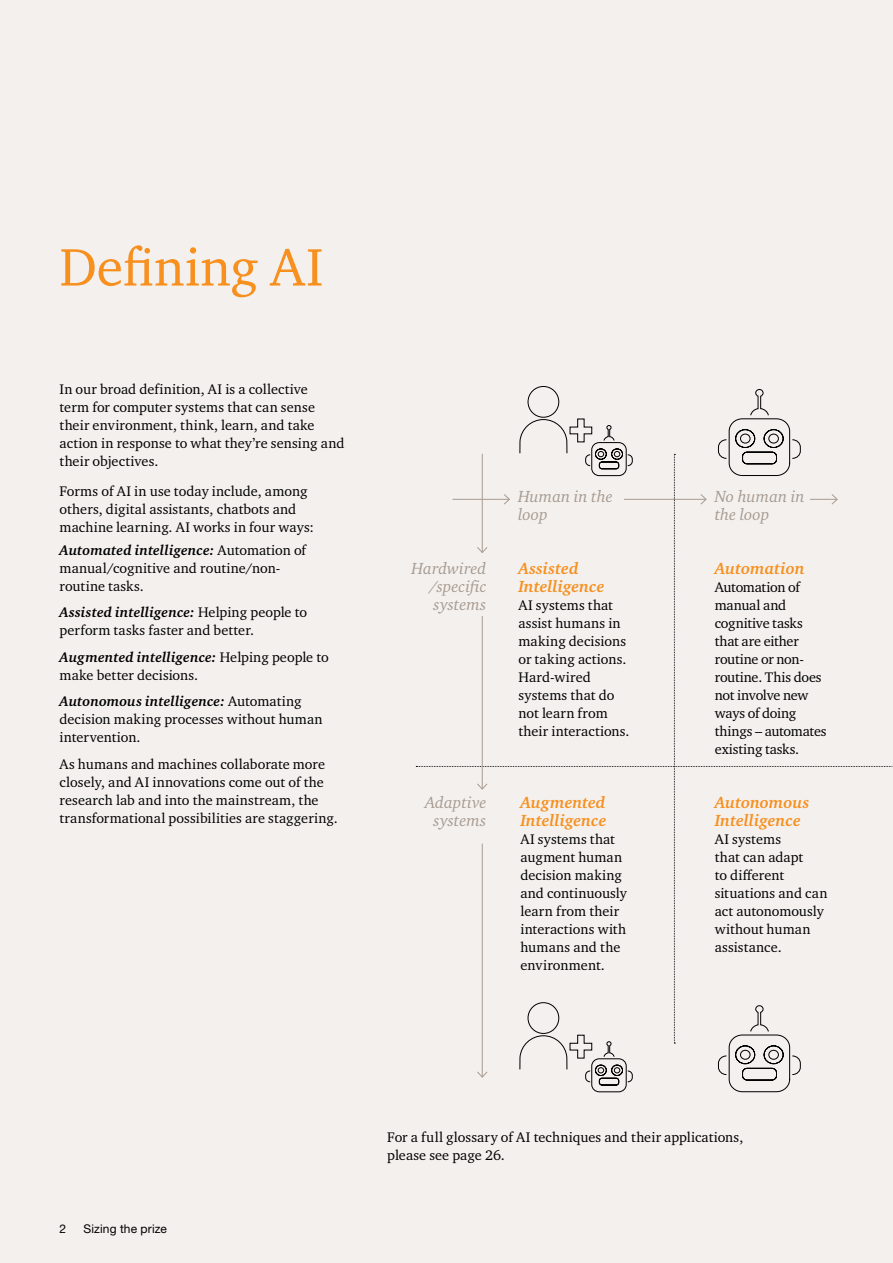
<style>
.page{position:relative;width:893px;height:1263px;background:#f3f0ee}
.page>*{position:absolute;margin:0;border:0;box-sizing:border-box;transform-origin:0 0}
.t1{font:54px "Charter ITC Std";color:#f7901e}
.t2{font:italic 700 16.5px/18px "Charter ITC Std";color:#f7901e}
.t3{font:italic 16.5px/18px "Charter ITC Std";color:#a89b91}
.t4{font:14.25px/18px "Charter ITC Std";letter-spacing:.005em;color:#000}
.t5{font:14.25px/18px "Charter ITC Std";letter-spacing:-.015em;color:#000}
.t6{font:12px "Helvetica Neue LTW1 G";letter-spacing:.01em;color:#000}
.s1{font-weight:700;font-style:italic}
</style>
<div class="page">
<div style="left:528px;top:386px;width:31px;height:32px;border:1px solid #000;border-radius:50%"></div>
<svg style="left:415px;top:389px;width:478px;height:703px"></svg>
<h1 class="t1" style="left:60px;top:233px;width:265px">Defining AI</h1>
<p class="t4" style="left:60px;top:380px;width:286px">In our broad definition, AI is a collective<br>term for computer systems that can sense their environment, think, learn, and take action in response to what they’re sensing and their objectives.</p>
<p class="t4" style="left:60px;top:482px;width:256px">Forms of AI in use today include, among others, digital assistants, chatbots and machine learning. AI works in four ways:</p>
<p class="t4" style="left:60px;top:541px;width:248px"><span class="s1">Automated intelligence:</span> Automation of manual/cognitive and routine/non&shy;routine tasks.</p>
<p class="t4" style="left:60px;top:603px;width:249px"><span class="s1">Assisted intelligence:</span> Helping people to perform tasks faster and better.</p>
<p class="t4" style="left:60px;top:648px;width:271px"><span class="s1">Augmented intelligence:</span> Helping people to make better decisions.</p>
<p class="t4" style="left:60px;top:692px;width:265px"><span class="s1">Autonomous intelligence:</span> Automating decision making processes without human intervention.</p>
<p class="t4" style="left:60px;top:755px;width:280px">As humans and machines collaborate more closely, and AI innovations come out of the research lab and into the mainstream, the transformational possibilities are staggering.</p>
<p class="t3" style="left:430px;top:559px;width:58px;text-align:justify;text-indent:-18px">Hardwired /specific systems</p>
<p class="t3" style="left:425px;top:793px;width:63px;text-align:center">Adaptive systems</p>
<p class="t3" style="left:518px;top:487px;width:96px">Human in the loop</p>
<p class="t2" style="left:518px;top:559px;width:87px">Assisted<br>Intelligence</p>
<p class="t4" style="left:518px;top:595px;width:113px">AI systems that assist humans in making decisions or taking actions.<br>Hard-wired systems that do not learn from their interactions.</p>
<p class="t2" style="left:520px;top:793px;width:87px">Augmented<br>Intelligence</p>
<p class="t4" style="left:520px;top:829px;width:108px">AI systems that augment human decision making and continuously learn from their interactions with humans and the environment.</p>
<p class="t3" style="left:715px;top:487px;width:92px">No human in the loop</p>
<p class="t2" style="left:715px;top:559px;width:92px">Automation</p>
<p class="t5" style="left:715px;top:577px;width:113px">Automation of manual and cognitive tasks that are either routine or non&shy;routine. This does not involve new ways of doing things – automates existing tasks.</p>
<p class="t2" style="left:715px;top:793px;width:96px">Autonomous<br>Intelligence</p>
<p class="t4" style="left:715px;top:829px;width:114px">AI systems<br>that can adapt<br>to different situations and can act autonomously without human assistance.</p>
<p class="t6" style="left:60px;top:1222px;width:8px">2</p>
<p class="t6" style="left:84px;top:1222px;width:85px">Sizing the prize</p>
<p class="t4" style="left:387px;top:1128px;width:357px">For a full glossary of AI techniques and their applications, please see page 26.</p>
</div>
